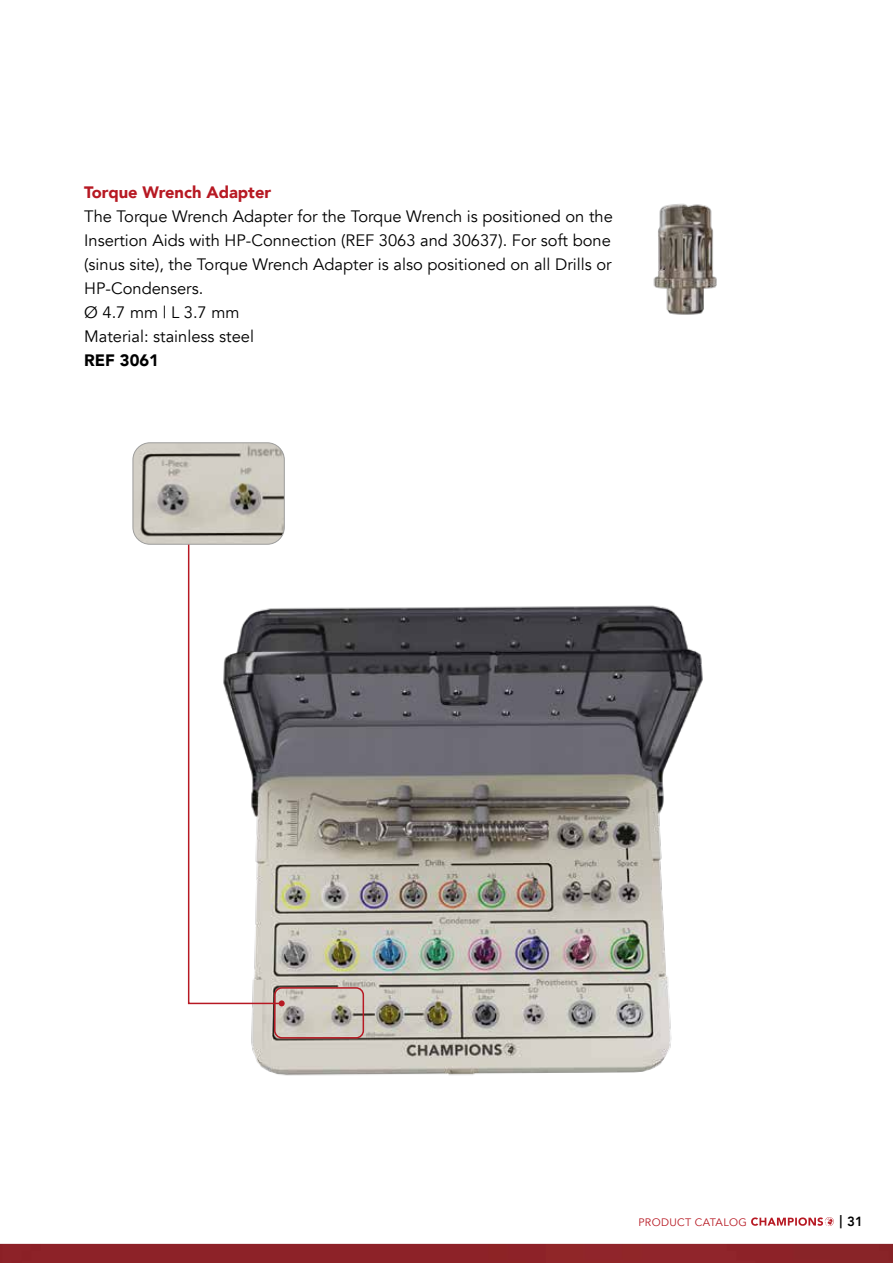
<style>
.page{position:relative;width:893px;height:1263px;background:#fff}
.page>*{position:absolute;margin:0;border:0;box-sizing:border-box;transform-origin:0 0}
.t1{font:16.5px/24px "Avenir";color:#000}
.t2{font:900 16.5px "Avenir";color:#b71923}
.t3{font:900 16.5px "Avenir";color:#000}
.t4{font:800 13.2px "Avenir";color:#000}
.t5{font:10.8px "Avenir";letter-spacing:.03em;color:#b71923}
</style>
<div class="page">
<svg style="left:751px;top:1217px;width:83px;height:9px"></svg>
<div style="left:0;top:1244px;width:893px;height:19px;background:#8d2228"></div>
<img style="left:653px;top:203px;width:64px;height:112px">
<img style="left:251px;top:605px;width:452px;height:471px">
<div style="left:274px;top:987px;width:90px;height:51px;border:2px solid #b71923;border-radius:7px"></div>
<img style="left:133px;top:444px;width:150px;height:99px">
<div style="left:133px;top:442px;width:152px;height:103px;border:1px solid #9d9d9c;border-radius:17px"></div>
<svg style="left:187px;top:543px;width:98px;height:463px"></svg>
<p class="t2" style="left:84px;top:178px;width:188px">Torque Wrench Adapter</p>
<p class="t1" style="left:84px;top:205px;width:530px">The Torque Wrench Adapter for the Torque Wrench is positioned on the Insertion Aids with HP-Connection (REF 3063 and 30637). For soft bone (sinus site), the Torque Wrench Adapter is also positioned on all Drills or HP-Condensers.<br>Ø 4.7 mm | L 3.7 mm<br>Material: stainless steel</p>
<p class="t3" style="left:84px;top:346px;width:76px">REF 3061</p>
<p class="t5" style="left:638px;top:1215px;width:110px">PRODUCT CATALOG</p>
<p class="t4" style="left:839px;top:1211px;width:25px">| 31</p>
</div>
